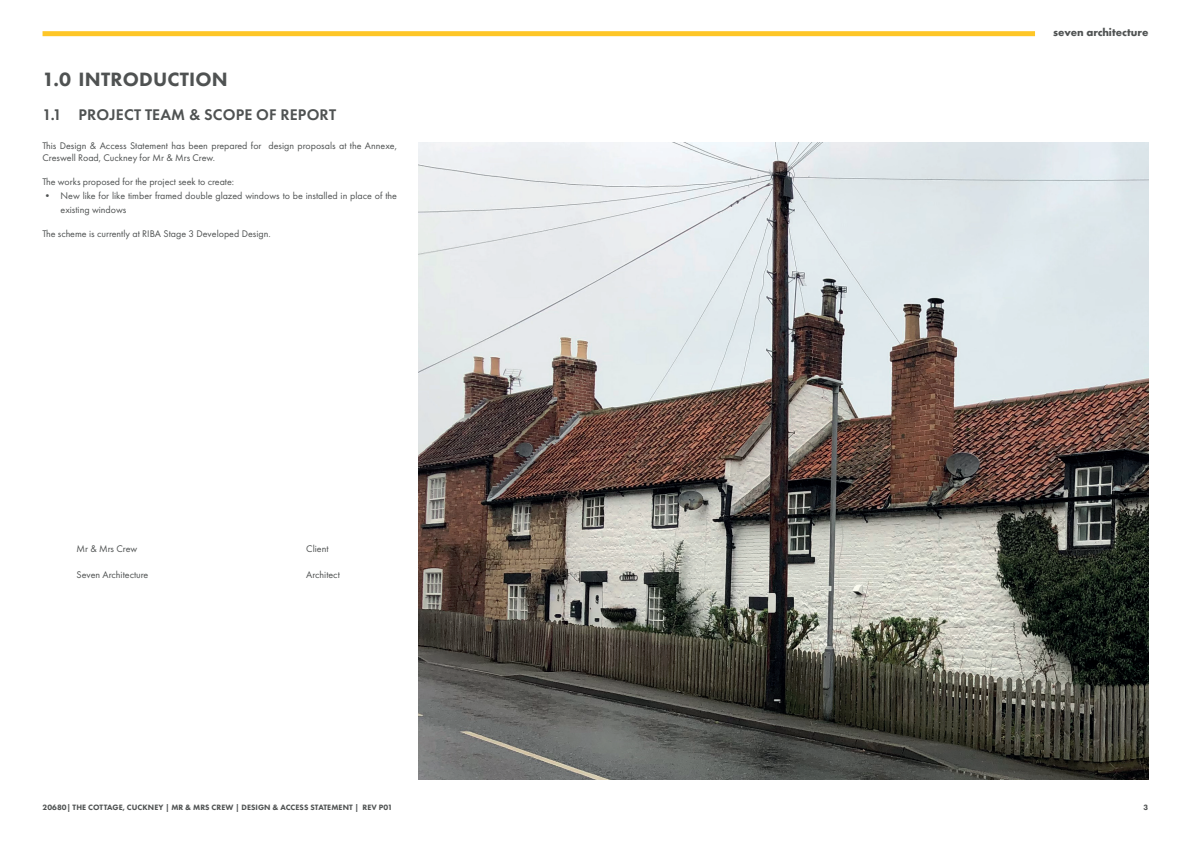
<style>
.page{position:relative;width:1191px;height:842px;background:#fff}
.page>*{position:absolute;margin:0;border:0;box-sizing:border-box;transform-origin:0 0}
.t1{font:800 20px "Futura PT";letter-spacing:.01em;color:#4f5252}
.t2{font:600 16px "Futura PT";letter-spacing:.01em;color:#4f5252}
.t3{font:700 11.3px "Futura PT";color:#4f5252}
.t4{font:10px/12px "Futura PT";color:#4f5252}
.t5{font:800 8px "Futura PT";letter-spacing:.01em;color:#4f5252}
</style>
<div class="page">
<div style="left:43px;top:31px;width:992px;height:5px;background:#fec627"></div>
<img style="left:418px;top:142px;width:730px;height:638px">
<h1 class="t1" style="left:43px;top:66px;width:187px">1.0 INTRODUCTION</h1>
<h2 class="t2" style="left:43px;top:104px;width:295px">1.1 PROJECT TEAM &amp; SCOPE OF REPORT</h2>
<p class="t4" style="left:43px;top:140px;width:356px">This Design &amp; Access Statement has been prepared for design proposals at the Annexe,<br>Creswell Road, Cuckney for Mr &amp; Mrs Crew.</p>
<p class="t4" style="left:43px;top:176px;width:193px">The works proposed for the project seek to create:</p>
<p class="t4" style="left:61px;top:189px;width:338px;line-height:14px;text-indent:-18px">• New like for like timber framed double glazed windows to be installed in place of the existing windows</p>
<p class="t4" style="left:43px;top:228px;width:230px">The scheme is currently at RIBA Stage 3 Developed Design.</p>
<p class="t4" style="left:77px;top:543px;width:62px">Mr &amp; Mrs Crew</p>
<p class="t4" style="left:77px;top:569px;width:73px">Seven Architecture</p>
<p class="t4" style="left:306px;top:543px;width:24px">Client</p>
<p class="t4" style="left:306px;top:569px;width:35px">Architect</p>
<p class="t3" style="left:1053px;top:25px;width:97px">seven architecture</p>
<p class="t5" style="left:43px;top:802px;width:351px">20680| THE COTTAGE, CUCKNEY | MR &amp; MRS CREW | DESIGN &amp; ACCESS STATEMENT | REV P01</p>
<p class="t5" style="left:1143px;top:802px;width:6px">3</p>
</div>
